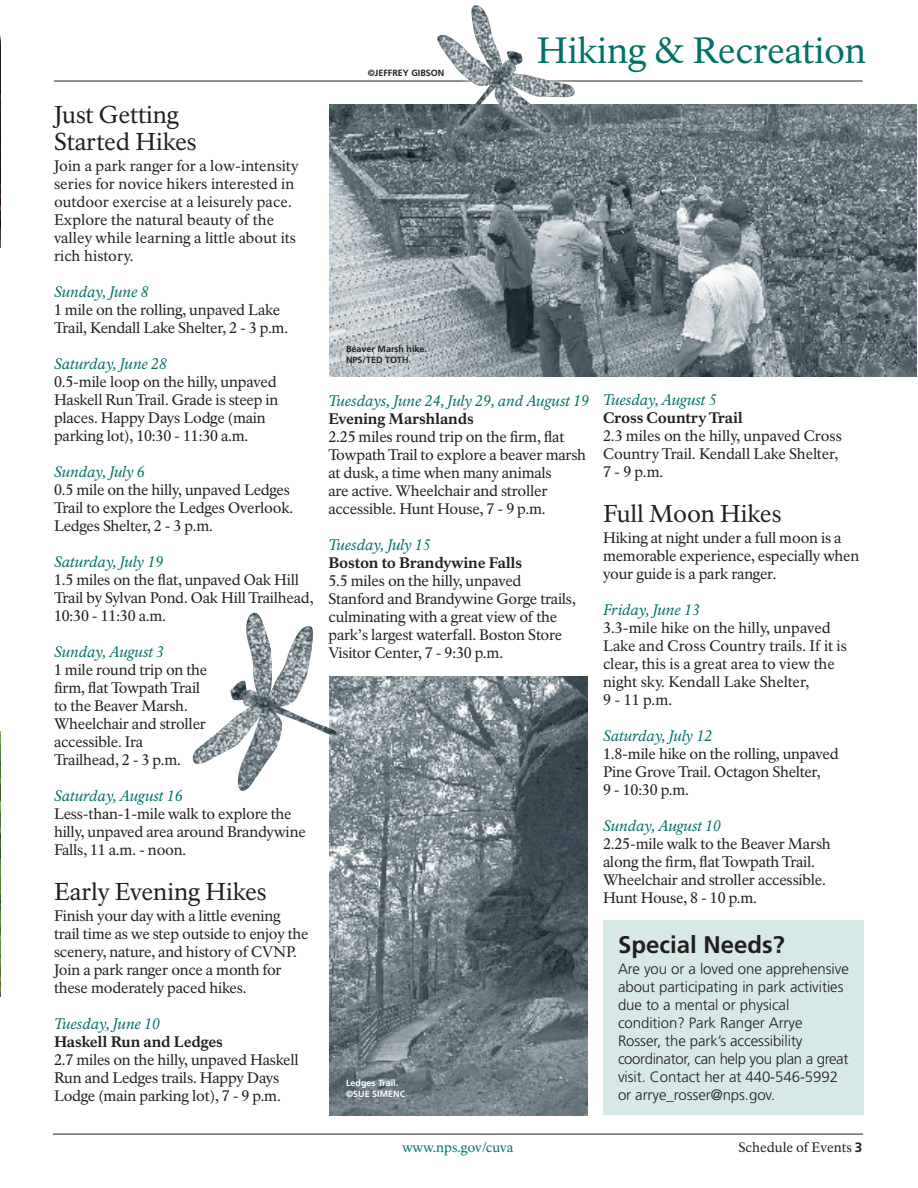
<style>
.page{position:relative;width:918px;height:1188px;background:#fff}
.page>*{position:absolute;margin:0;border:0;box-sizing:border-box;transform-origin:0 0}
.t1{font:36px "NPS Rawlinson OT";letter-spacing:-.005em;color:#007167}
._2_Headline_16_18{font:24px/27px "NPS Rawlinson OT";color:#231f20}
.Sidebar_head{font:700 24px "Frutiger LT Std";color:#231f20}
.Body_text{font:15px/18px "NPS Rawlinson OT";letter-spacing:-.01em;color:#231f20}
.Sidebar_text{font:300 15px/18px "Frutiger LT Std";letter-spacing:-.005em;color:#231f20}
.Date{font:italic 15px "NPS Rawlinson OT";color:#007167}
.Body_text-2{font:15px/18px "NPS Rawlinson OT";letter-spacing:.01em;color:#231f20}
.Subhead3{font:800 15px "NPS Rawlinson OT";letter-spacing:-.01em;color:#231f20}
.t2{font:13.5px "NPS Rawlinson OT";color:#231f20}
.t3{font:13.5px "NPS Rawlinson OT";color:#007167}
.NPS_caption_black{font:700 9px "Frutiger LT Std";color:#231f20}
.NPS_caption_white{font:700 9px "Frutiger LT Std";color:#fff}
.NPS_caption_white-2{font:700 9px "Frutiger LT Std";color:#231f20}
.s1{font-family:"Frutiger LT Std";font-weight:700}
</style>
<div class="page">
<hr style="left:53px;top:1134px;width:810px;height:1px;background:#231f20">
<hr style="left:54px;top:81px;width:808px;height:1px;background:#231f20">
<img style="left:329px;top:105px;width:588px;height:271px">
<img style="left:329px;top:677px;width:259px;height:438px">
<img style="left:0;top:732px;width:1px;height:265px">
<img style="left:0;top:34px;width:1px;height:213px">
<div style="left:430px;top:0;width:153px;height:141px;background:#fff;opacity:.75"></div>
<img style="left:437px;top:6px;width:111px;height:127px">
<div style="left:185px;top:605px;width:162px;height:193px;background:#fff;opacity:.75"></div>
<img style="left:193px;top:613px;width:64px;height:149px">
<div style="left:603px;top:920px;width:261px;height:195px;background:#d6e9e7"></div>
<p class="_2_Headline_16_18" style="left:54px;top:101px;width:144px">Just Getting<br>Started Hikes</p>
<p class="Body_text-2" style="left:54px;top:157px;width:246px">Join a park ranger for a low-intensity series for novice hikers interested in outdoor exercise at a leisurely pace.<br>Explore the natural beauty of the valley while learning a little about its rich history.</p>
<p class="Date" style="left:54px;top:283px;width:96px">Sunday, June 8</p>
<p class="Body_text" style="left:54px;top:301px;width:236px">1 mile on the rolling, unpaved Lake<br>Trail, Kendall Lake Shelter, 2 - 3 p.m.</p>
<p class="Date" style="left:54px;top:355px;width:115px">Saturday, June 28</p>
<p class="Body_text" style="left:54px;top:373px;width:226px">0.5-mile loop on the hilly, unpaved Haskell Run Trail. Grade is steep in places. Happy Days Lodge (main parking lot), 10:30 - 11:30 a.m.</p>
<p class="Date" style="left:54px;top:463px;width:92px">Sunday, July 6</p>
<p class="Body_text" style="left:54px;top:481px;width:241px">0.5 mile on the hilly, unpaved Ledges<br>Trail to explore the Ledges Overlook.<br>Ledges Shelter, 2 - 3 p.m.</p>
<p class="Date" style="left:54px;top:553px;width:111px">Saturday, July 19</p>
<p class="Body_text" style="left:54px;top:571px;width:261px">1.5 miles on the flat, unpaved Oak Hill<br>Trail by Sylvan Pond. Oak Hill Trailhead,<br>10:30 - 11:30 a.m.</p>
<p class="Date" style="left:54px;top:643px;width:112px">Sunday, August 3</p>
<p class="Body_text" style="left:54px;top:661px;width:155px">1 mile round trip on the firm, flat Towpath Trail to the Beaver Marsh.<br>Wheelchair and stroller accessible. Ira<br>Trailhead, 2 - 3 p.m.</p>
<p class="Date" style="left:54px;top:787px;width:130px">Saturday, August 16</p>
<p class="Body_text" style="left:54px;top:805px;width:253px">Less-than-1-mile walk to explore the hilly, unpaved area around Brandywine<br>Falls, 11 a.m. - noon.</p>
<p class="_2_Headline_16_18" style="left:54px;top:879px;width:214px">Early Evening Hikes</p>
<p class="Body_text" style="left:54px;top:907px;width:256px">Finish your day with a little evening trail time as we step outside to enjoy the scenery, nature, and history of CVNP.<br>Join a park ranger once a month for these moderately paced hikes.</p>
<p class="Date" style="left:54px;top:1016px;width:108px">Tuesday, June 10</p>
<p class="Subhead3" style="left:54px;top:1033px;width:170px">Haskell Run and Ledges</p>
<p class="Body_text" style="left:54px;top:1051px;width:246px">2.7 miles on the hilly, unpaved Haskell<br>Run and Ledges trails. Happy Days<br>Lodge (main parking lot), 7 - 9 p.m.</p>
<p class="NPS_caption_white-2" style="left:368px;top:68px;width:78px">©JEFFREY GIBSON</p>
<p class="t1" style="left:537px;top:29px;width:331px">Hiking &amp; Recreation</p>
<p class="NPS_caption_black" style="left:346px;top:343px;width:83px">Beaver Marsh hike.</p>
<p class="NPS_caption_black" style="left:346px;top:354px;width:64px">NPS/TED TOTH</p>
<p class="Date" style="left:328px;top:392px;width:262px">Tuesdays, June 24, July 29, and August 19</p>
<p class="Subhead3" style="left:328px;top:409px;width:147px">Evening Marshlands</p>
<p class="Body_text" style="left:328px;top:428px;width:259px">2.25 miles round trip on the firm, flat Towpath Trail to explore a beaver marsh at dusk, a time when many animals<br>are active. Wheelchair and stroller accessible. Hunt House, 7 - 9 p.m.</p>
<p class="Date" style="left:328px;top:536px;width:104px">Tuesday, July 15</p>
<p class="Subhead3" style="left:328px;top:553px;width:195px">Boston to Brandywine Falls</p>
<p class="Body_text" style="left:328px;top:572px;width:249px">5.5 miles on the hilly, unpaved Stanford and Brandywine Gorge trails, culminating with a great view of the park’s largest waterfall. Boston Store Visitor Center, 7 - 9:30 p.m.</p>
<p class="NPS_caption_white" style="left:346px;top:1078px;width:54px">Ledges Trail.</p>
<p class="NPS_caption_white" style="left:346px;top:1089px;width:61px">©SUE SIMENC</p>
<p class="Date" style="left:603px;top:391px;width:115px">Tuesday, August 5</p>
<p class="Subhead3" style="left:603px;top:409px;width:141px">Cross Country Trail</p>
<p class="Body_text" style="left:603px;top:427px;width:240px">2.3 miles on the hilly, unpaved Cross<br>Country Trail. Kendall Lake Shelter,<br>7 - 9 p.m.</p>
<p class="_2_Headline_16_18" style="left:603px;top:501px;width:180px">Full Moon Hikes</p>
<p class="Body_text" style="left:603px;top:529px;width:258px">Hiking at night under a full moon is a memorable experience, especially when your guide is a park ranger.</p>
<p class="Date" style="left:603px;top:602px;width:99px">Friday, June 13</p>
<p class="Body_text" style="left:603px;top:619px;width:246px">3.3-mile hike on the hilly, unpaved<br>Lake and Cross Country trails. If it is clear, this is a great area to view the night sky. Kendall Lake Shelter,<br>9 - 11 p.m.</p>
<p class="Date" style="left:603px;top:728px;width:111px">Saturday, July 12</p>
<p class="Body_text" style="left:603px;top:745px;width:237px">1.8-mile hike on the rolling, unpaved<br>Pine Grove Trail. Octagon Shelter,<br>9 - 10:30 p.m.</p>
<p class="Date" style="left:603px;top:818px;width:120px">Sunday, August 10</p>
<p class="Body_text" style="left:603px;top:835px;width:229px">2.25-mile walk to the Beaver Marsh along the firm, flat Towpath Trail.<br>Wheelchair and stroller accessible.<br>Hunt House, 8 - 10 p.m.</p>
<p class="Sidebar_head" style="left:618px;top:931px;width:168px">Special Needs?</p>
<p class="Sidebar_text" style="left:618px;top:960px;width:232px">Are you or a loved one apprehensive about participating in park activities due to a mental or physical condition? Park Ranger Arrye Rosser, the park’s accessibility coordinator, can help you plan a great visit. Contact her at 440-546-5992 or arrye_rosser@nps.gov.</p>
<p class="t3" style="left:402px;top:1139px;width:112px">www.nps.gov/cuva</p>
<p class="t2" style="left:738px;top:1139px;width:126px">Schedule of Events <span class="s1">3</span></p>
</div>
